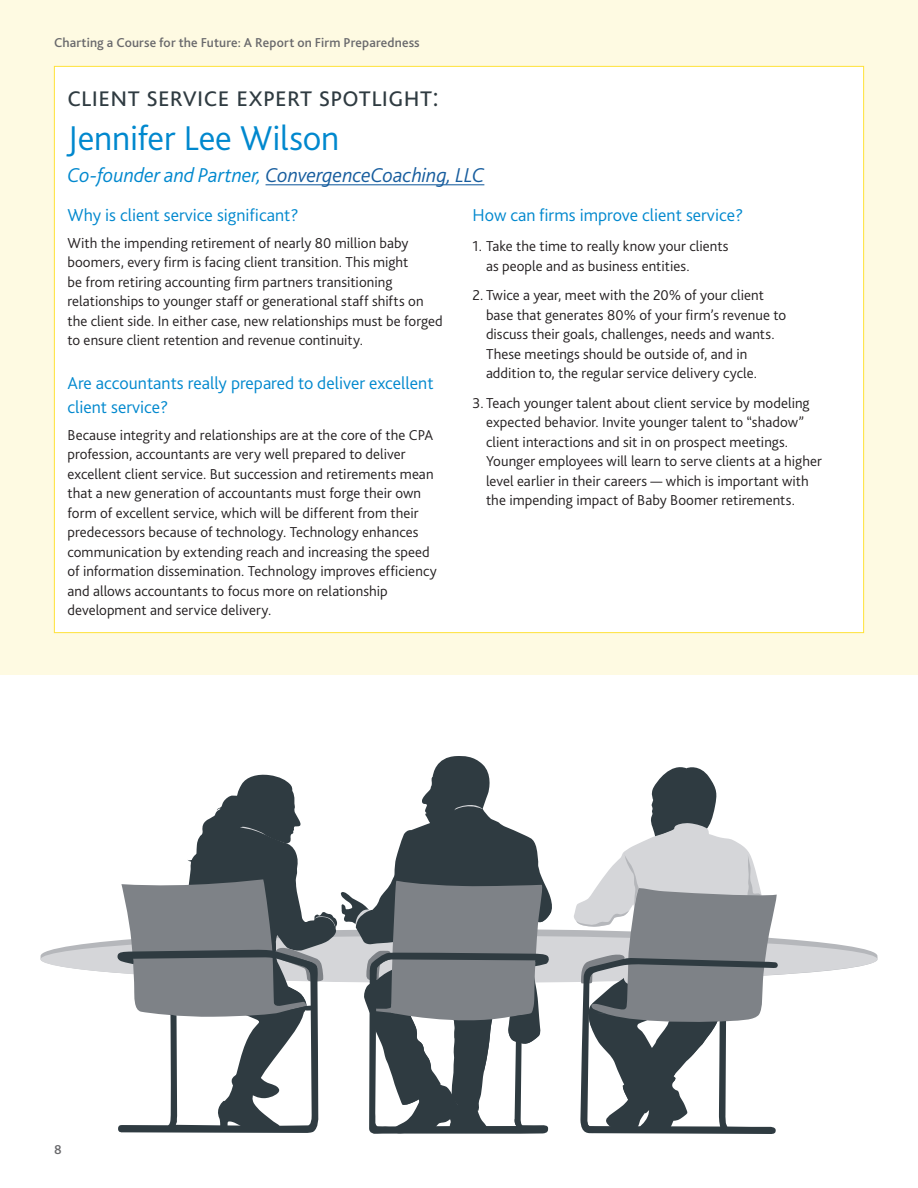
<style>
.page{position:relative;width:918px;height:1188px;background:#fff}
.page>*{position:absolute;margin:0;border:0;box-sizing:border-box;transform-origin:0 0}
.Expert{font:300 36px "Bliss 2";letter-spacing:-.01em;color:#0088ce}
.Expert_Title{font:300 30px "Bliss 2";color:#2f3b41}
.Expert_Title-2{font:italic 300 21px "Bliss 2";letter-spacing:-.005em;color:#175d9e}
.Body_Text_-_Emphasiz{font:300 18px/24px "Bliss 2";color:#0088ce}
.t1{font:300 15px/19.5px "Bliss 2";color:#231f20}
.t2{font:500 13.5px "Bliss 2";letter-spacing:.01em;color:#69696c}
.s1{color:#0088ce}
</style>
<div class="page">
<div style="left:0;top:0;width:918px;height:675px;background:#fefae2"></div>
<div style="left:54px;top:66px;width:810px;height:567px;background:#fff;border:1px solid #ffe23a"></div>
<hr style="left:266px;top:184px;width:218px;height:1px;background:#175d9e">
<svg style="left:40px;top:929px;width:838px;height:46px"></svg>
<div style="left:41px;top:936px;width:836px;height:47px;background:#d5d6d9;border-radius:50%"></div>
<svg style="left:117px;top:756px;width:434px;height:378px"></svg>
<svg style="left:573px;top:767px;width:205px;height:367px"></svg>
<p class="t2" style="left:54px;top:34px;width:367px">Charting a Course for the Future: A Report on Firm Preparedness</p>
<p class="Expert_Title" style="left:68px;top:78px;width:373px">client service expert spotlight:</p>
<p class="Expert" style="left:68px;top:115px;width:273px">Jennifer Lee Wilson</p>
<p class="Expert_Title-2" style="left:68px;top:162px;width:418px"><span class="s1">Co-founder and Partner,</span> ConvergenceCoaching, LLC</p>
<p class="Body_Text_-_Emphasiz" style="left:68px;top:203px;width:233px">Why is client service significant?</p>
<p class="t1" style="left:68px;top:233px;width:377px">With the impending retirement of nearly 80 million baby boomers, every firm is facing client transition. This might<br>be from retiring accounting firm partners transitioning relationships to younger staff or generational staff shifts on the client side. In either case, new relationships must be forged to ensure client retention and revenue continuity.</p>
<p class="Body_Text_-_Emphasiz" style="left:68px;top:371px;width:368px">Are accountants really prepared to deliver excellent client service?</p>
<p class="t1" style="left:68px;top:425px;width:370px">Because integrity and relationships are at the core of the CPA profession, accountants are very well prepared to deliver excellent client service. But succession and retirements mean that a new generation of accountants must forge their own form of excellent service, which will be different from their predecessors because of technology. Technology enhances communication by extending reach and increasing the speed of information dissemination. Technology improves efficiency and allows accountants to focus more on relationship development and service delivery.</p>
<p class="Body_Text_-_Emphasiz" style="left:472px;top:203px;width:272px">How can firms improve client service?</p>
<p class="t1" style="left:486px;top:236px;width:244px;text-indent:-14px">1. Take the time to really know your clients as people and as business entities.</p>
<p class="t1" style="left:486px;top:285px;width:302px;text-indent:-14px">2. Twice a year, meet with the 20% of your client base that generates 80% of your firm’s revenue to discuss their goals, challenges, needs and wants.<br>These meetings should be outside of, and in addition to, the regular service delivery cycle.</p>
<p class="t1" style="left:486px;top:393px;width:338px;text-indent:-14px">3. Teach younger talent about client service by modeling expected behavior. Invite younger talent to “shadow” client interactions and sit in on prospect meetings.<br>Younger employees will learn to serve clients at a higher level earlier in their careers — which is important with the impending impact of Baby Boomer retirements.</p>
<p class="t2" style="left:54px;top:1141px;width:9px">8</p>
</div>
